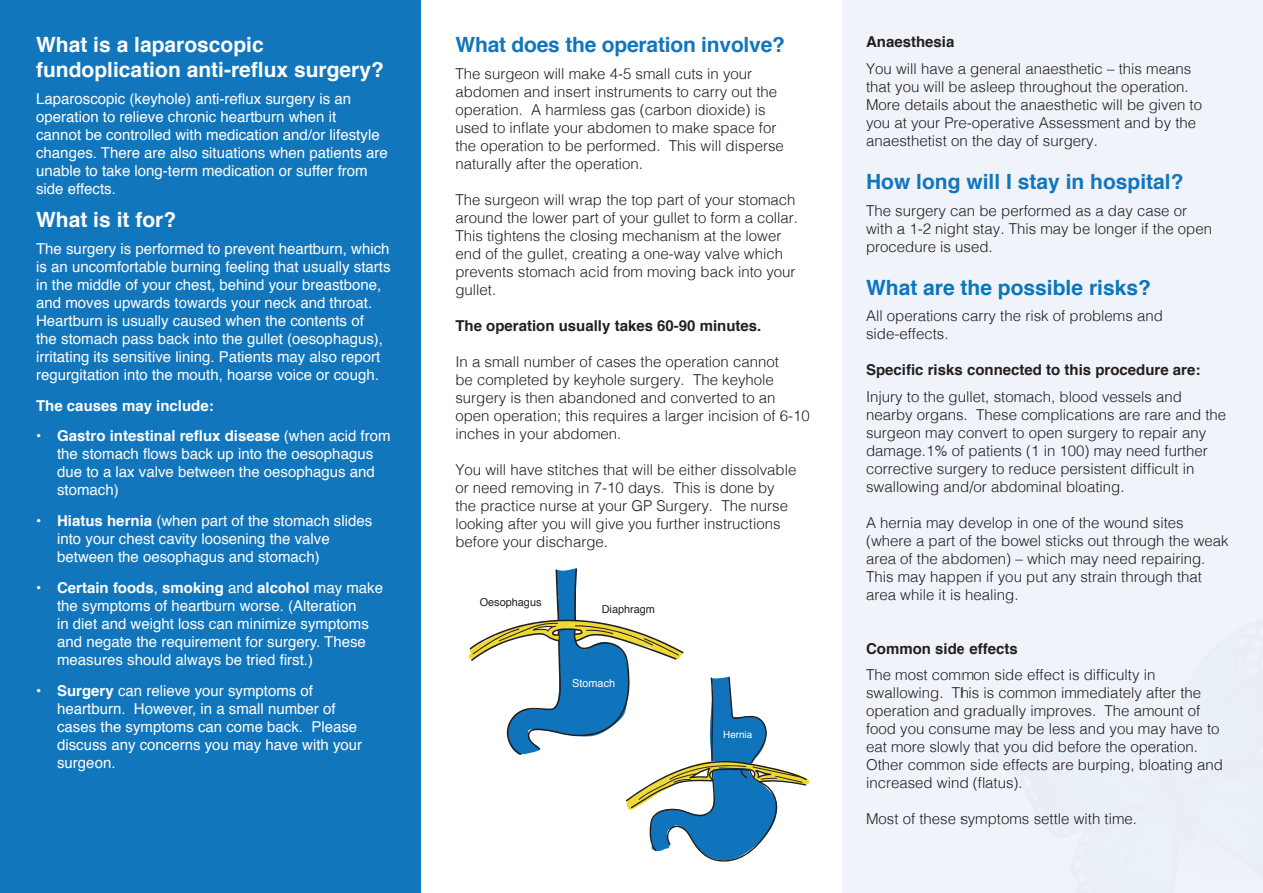
<style>
.page{position:relative;width:1263px;height:893px;background:#fff}
.page>*{position:absolute;margin:0;border:0;box-sizing:border-box;transform-origin:0 0}
.t1{font:700 21px/25.2px "Helvetica";color:#fff}
.t2{font:700 21px "Helvetica";letter-spacing:-.01em;color:#1276bd}
.t3{font:700 21px "Helvetica";color:#0a76bc}
.t4{font:300 15px/18px "Helvetica";color:#231f20}
.t5{font:15px/18px "Helvetica";color:#fff}
.t6{font:700 15px "Helvetica";color:#231f20}
.t7{font:700 15px "Helvetica";color:#fff}
.t8{font:10.95px "Helvetica";color:#231f20}
.t9{font:10.95px "Helvetica";color:#fff}
.t10{font:9.9px "Helvetica";color:#fff}
.s1{font-weight:700}
</style>
<div class="page">
<div style="left:0;top:0;width:421px;height:893px;background:#1276bd"></div>
<div style="left:842px;top:0;width:421px;height:892px;background:#f0f3f9"></div>
<svg style="left:468px;top:568px;width:342px;height:294px"></svg>
<h1 class="t1" style="left:36px;top:32px;width:349px">What is a laparoscopic fundoplication anti-reflux surgery?</h1>
<p class="t5" style="left:36px;top:90px;width:353px">Laparoscopic (keyhole) anti-reflux surgery is an operation to relieve chronic heartburn when it<br>cannot be controlled with medication and/or lifestyle changes. There are also situations when patients are unable to take long-term medication or suffer from side effects.</p>
<h1 class="t1" style="left:36px;top:208px;width:142px">What is it for?</h1>
<p class="t5" style="left:36px;top:240px;width:356px">The surgery is performed to prevent heartburn, which is an uncomfortable burning feeling that usually starts in the middle of your chest, behind your breastbone, and moves upwards towards your neck and throat.<br>Heartburn is usually caused when the contents of<br>the stomach pass back into the gullet (oesophagus), irritating its sensitive lining. Patients may also report regurgitation into the mouth, hoarse voice or cough.</p>
<p class="t7" style="left:36px;top:393px;width:179px">The causes may include:</p>
<p class="t5" style="left:57px;top:427px;width:335px;text-indent:-21px"><span class="s1">• Gastro intestinal reflux disease</span> (when acid from the stomach flows back up into the oesophagus due to a lax valve between the oesophagus and stomach)</p>
<p class="t5" style="left:57px;top:512px;width:317px;text-indent:-21px"><span class="s1">• Hiatus hernia</span> (when part of the stomach slides into your chest cavity loosening the valve between the oesophagus and stomach)</p>
<p class="t5" style="left:57px;top:579px;width:327px;text-indent:-21px"><span class="s1">• Certain foods</span>, <span class="s1">smoking</span> and <span class="s1">alcohol</span> may make the symptoms of heartburn worse. (Alteration<br>in diet and weight loss can minimize symptoms and negate the requirement for surgery. These measures should always be tried first.)</p>
<p class="t5" style="left:57px;top:682px;width:307px;text-indent:-21px"><span class="s1">• Surgery</span> can relieve your symptoms of heartburn. However, in a small number of cases the symptoms can come back. Please discuss any concerns you may have with your surgeon.</p>
<h1 class="t2" style="left:455px;top:28px;width:331px">What does the operation involve?</h1>
<p class="t4" style="left:455px;top:63px;width:330px">The surgeon will make 4-5 small cuts in your abdomen and insert instruments to carry out the operation. A harmless gas (carbon dioxide) is used to inflate your abdomen to make space for the operation to be performed. This will disperse naturally after the operation.</p>
<p class="t4" style="left:455px;top:189px;width:344px">The surgeon will wrap the top part of your stomach around the lower part of your gullet to form a collar.<br>This tightens the closing mechanism at the lower end of the gullet, creating a one-way valve which prevents stomach acid from moving back into your gullet.</p>
<p class="t6" style="left:455px;top:313px;width:307px">The operation usually takes 60-90 minutes.</p>
<p class="t4" style="left:455px;top:351px;width:356px">In a small number of cases the operation cannot<br>be completed by keyhole surgery. The keyhole surgery is then abandoned and converted to an open operation; this requires a larger incision of 6-10 inches in your abdomen.</p>
<p class="t4" style="left:455px;top:459px;width:342px">You will have stitches that will be either dissolvable or need removing in 7-10 days. This is done by the practice nurse at your GP Surgery. The nurse looking after you will give you further instructions before your discharge.</p>
<p class="t8" style="left:480px;top:594px;width:63px">Oesophagus</p>
<p class="t8" style="left:602px;top:601px;width:55px">Diaphragm</p>
<p class="t9" style="left:572px;top:674px;width:45px">Stomach</p>
<p class="t10" style="left:723px;top:727px;width:31px">Hernia</p>
<p class="t6" style="left:866px;top:30px;width:90px">Anaesthesia</p>
<p class="t4" style="left:866px;top:59px;width:337px">You will have a general anaesthetic – this means that you will be asleep throughout the operation.<br>More details about the anaesthetic will be given to you at your Pre-operative Assessment and by the anaesthetist on the day of surgery.</p>
<h1 class="t2" style="left:866px;top:165px;width:319px">How long will I stay in hospital?</h1>
<p class="t4" style="left:866px;top:200px;width:347px">The surgery can be performed as a day case or with a 1-2 night stay. This may be longer if the open procedure is used.</p>
<h1 class="t3" style="left:866px;top:270px;width:286px">What are the possible risks?</h1>
<p class="t4" style="left:866px;top:306px;width:298px">All operations carry the risk of problems and side-effects.</p>
<p class="t6" style="left:866px;top:358px;width:336px">Specific risks connected to this procedure are:</p>
<p class="t4" style="left:866px;top:386px;width:362px">Injury to the gullet, stomach, blood vessels and nearby organs. These complications are rare and the surgeon may convert to open surgery to repair any damage.1% of patients (1 in 100) may need further corrective surgery to reduce persistent difficult in swallowing and/or abdominal bloating.</p>
<p class="t4" style="left:866px;top:512px;width:364px">A hernia may develop in one of the wound sites (where a part of the bowel sticks out through the weak area of the abdomen) – which may need repairing.<br>This may happen if you put any strain through that area while it is healing.</p>
<p class="t6" style="left:866px;top:636px;width:153px">Common side effects</p>
<p class="t4" style="left:866px;top:665px;width:358px">The most common side effect is difficulty in swallowing. This is common immediately after the operation and gradually improves. The amount of food you consume may be less and you may have to eat more slowly that you did before the operation.<br>Other common side effects are burping, bloating and increased wind (flatus).</p>
<p class="t4" style="left:866px;top:809px;width:272px">Most of these symptoms settle with time.</p>
</div>
